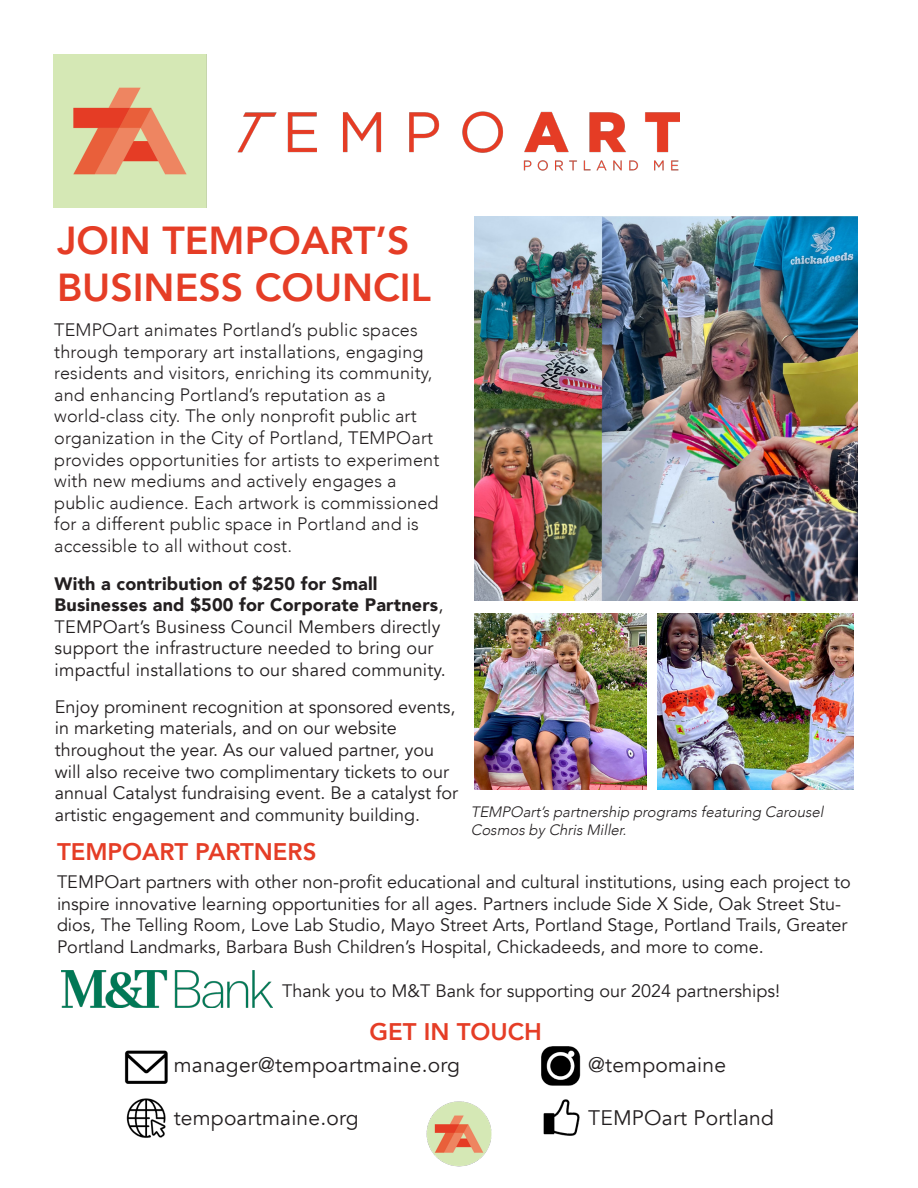
<style>
.page{position:relative;width:918px;height:1188px;background:#fff}
.page>*{position:absolute;margin:0;border:0;box-sizing:border-box;transform-origin:0 0}
.t1{font:800 39px "Avenir";color:#e53d26}
.t2{font:800 24px "Avenir";color:#e53d26}
.t3{font:21px "Avenir";letter-spacing:.01em;color:#231f20}
.t4{font:18px/21.6px "Avenir";color:#231f20}
.t5{font:300 18px/21.6px "Avenir";letter-spacing:.01em;color:#231f20}
.t6{font:italic 300 15px/18px "Avenir";color:#231f20}
.s1{font-weight:900}
</style>
<div class="page">
<img style="left:427px;top:1102px;width:64px;height:64px">
<img style="left:543px;top:1099px;width:37px;height:37px">
<img style="left:541px;top:1046px;width:40px;height:40px">
<img style="left:126px;top:1098px;width:40px;height:40px">
<img style="left:124px;top:1050px;width:44px;height:34px">
<img style="left:54px;top:54px;width:626px;height:154px">
<img style="left:474px;top:216px;width:384px;height:384px">
<img style="left:474px;top:613px;width:173px;height:177px">
<img style="left:657px;top:613px;width:196px;height:177px">
<img style="left:62px;top:970px;width:211px;height:37px">
<p class="t1" style="left:57px;top:210px;width:354px">JOIN TEMPOART’S</p>
<p class="t1" style="left:57px;top:257px;width:376px">BUSINESS COUNCIL</p>
<p class="t5" style="left:54px;top:319px;width:387px">TEMPOart animates Portland’s public spaces through temporary art installations, engaging residents and visitors, enriching its community, and enhancing Portland’s reputation as a world-class city. The only nonprofit public art organization in the City of Portland, TEMPOart provides opportunities for artists to experiment with new mediums and actively engages a public audience. Each artwork is commissioned for a different public space in Portland and is accessible to all without cost.</p>
<p class="t4" style="left:55px;top:573px;width:393px"><span class="s1">With a contribution of $250 for Small Businesses and $500 for Corporate Partners</span>, TEMPOart’s Business Council Members directly support the infrastructure needed to bring our impactful installations to our shared community.</p>
<p class="t4" style="left:55px;top:696px;width:405px">Enjoy prominent recognition at sponsored events, in marketing materials, and on our website throughout the year. As our valued partner, you will also receive two complimentary tickets to our annual Catalyst fundraising event. Be a catalyst for artistic engagement and community building.</p>
<p class="t6" style="left:471px;top:803px;width:357px">TEMPOart’s partnership programs featuring Carousel<br>Cosmos by Chris Miller.</p>
<p class="t2" style="left:57px;top:833px;width:261px">TEMPOART PARTNERS</p>
<p class="t4" style="left:57px;top:872px;width:795px">TEMPOart partners with other non-profit educational and cultural institutions, using each project to inspire innovative learning opportunities for all ages. Partners include Side X Side, Oak Street Stu&shy;dios, The Telling Room, Love Lab Studio, Mayo Street Arts, Portland Stage, Portland Trails, Greater Portland Landmarks, Barbara Bush Children’s Hospital, Chickadeeds, and more to come.</p>
<p class="t4" style="left:282px;top:981px;width:500px">Thank you to M&amp;T Bank for supporting our 2024 partnerships!</p>
<p class="t2" style="left:370px;top:1013px;width:174px">GET IN TOUCH</p>
<p class="t3" style="left:174px;top:1052px;width:288px">manager@tempoartmaine.org</p>
<p class="t3" style="left:174px;top:1105px;width:186px">tempoartmaine.org</p>
<p class="t3" style="left:588px;top:1052px;width:139px">@tempomaine</p>
<p class="t3" style="left:588px;top:1105px;width:187px">TEMPOart Portland</p>
</div>
